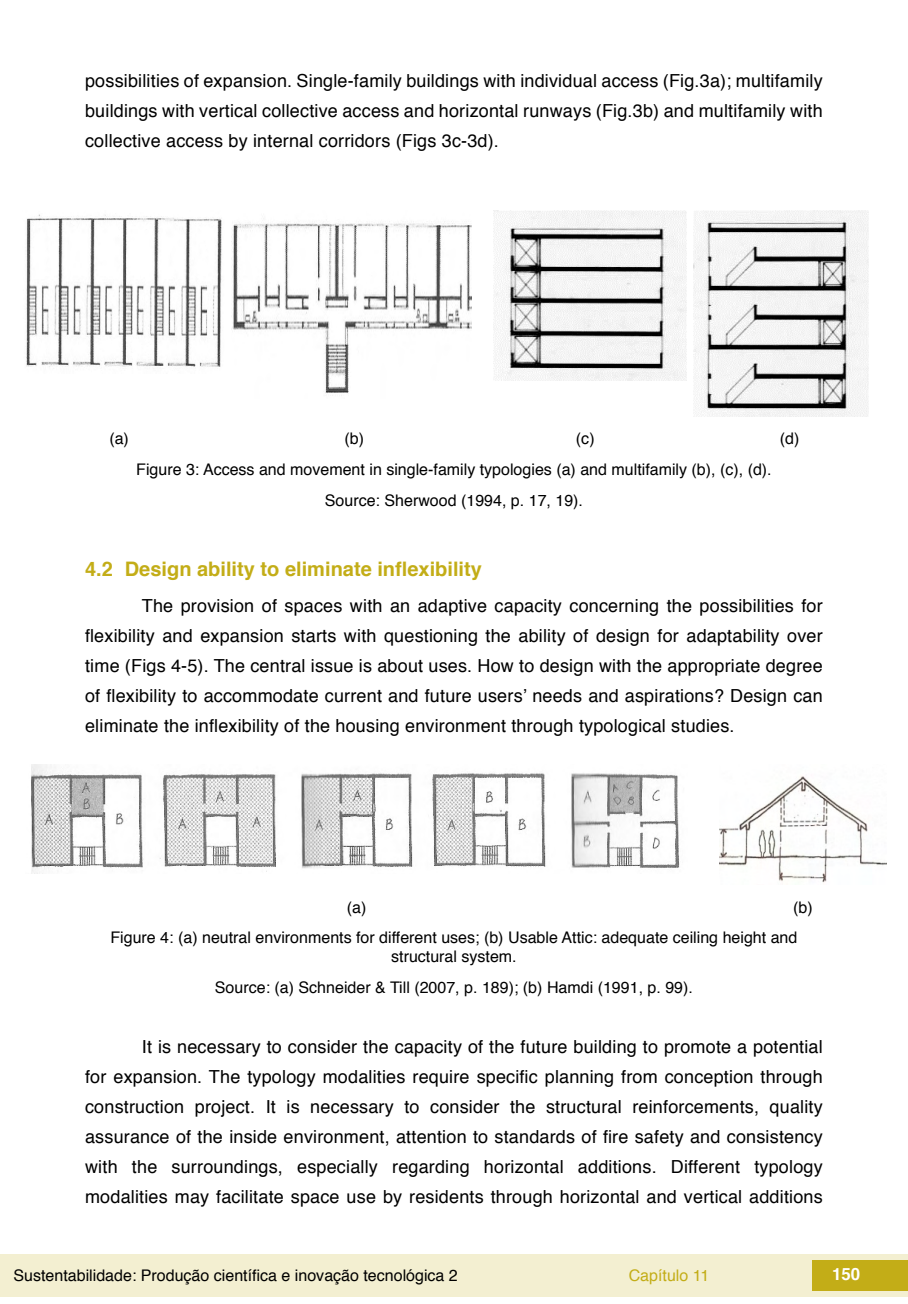
<style>
.page{position:relative;width:908px;height:1304px;background:#fff}
.page>*{position:absolute;margin:0;border:0;box-sizing:border-box;transform-origin:0 0}
.t1{font:700 20px "Helvetica";color:#c3ad17}
.txt{font:18px/30px "Helvetica";letter-spacing:.01em;color:#000;text-align:justify}
.t2{font:700 16.8px "Helvetica";color:#fff}
.imagens_graf_tab{font:16px/19.2px "Helvetica";color:#000;text-align:center}
.t3{font:16px "Helvetica";color:#c3ad17}
</style>
<div class="page">
<div style="left:0;top:1254px;width:906px;height:43px;background:#f3efd1"></div>
<div style="left:812px;top:1261px;width:95px;height:30px;background:#c3ad17"></div>
<img style="left:26px;top:214px;width:196px;height:153px">
<img style="left:232px;top:221px;width:239px;height:175px">
<img style="left:493px;top:210px;width:193px;height:170px">
<img style="left:693px;top:210px;width:174px;height:206px">
<img style="left:31px;top:765px;width:649px;height:108px">
<img style="left:719px;top:776px;width:167px;height:107px">
<p class="txt" style="left:85px;top:66px;width:738px">possibilities of expansion. Single-family buildings with individual access (Fig.3a); multifamily buildings with vertical collective access and horizontal runways (Fig.3b) and multifamily with collective access by internal corridors (Figs 3c-3d).</p>
<p class="imagens_graf_tab" style="left:109px;top:430px;width:21px">(a)</p>
<p class="imagens_graf_tab" style="left:344px;top:430px;width:21px">(b)</p>
<p class="imagens_graf_tab" style="left:575px;top:430px;width:20px">(c)</p>
<p class="imagens_graf_tab" style="left:779px;top:430px;width:21px">(d)</p>
<p class="imagens_graf_tab" style="left:136px;top:460px;width:636px">Figure 3: Access and movement in single-family typologies (a) and multifamily (b), (c), (d).</p>
<p class="imagens_graf_tab" style="left:325px;top:491px;width:259px">Source: Sherwood (1994, p. 17, 19).</p>
<p class="t1" style="left:85px;top:553px;width:398px">4.2 Design ability to eliminate inflexibility</p>
<p class="txt" style="left:85px;top:591px;width:738px;text-indent:57px">The provision of spaces with an adaptive capacity concerning the possibilities for flexibility and expansion starts with questioning the ability of design for adaptability over time (Figs 4-5). The central issue is about uses. How to design with the appropriate degree of flexibility to accommodate current and future users’ needs and aspirations? Design can eliminate the inflexibility of the housing environment through typological studies.</p>
<p class="imagens_graf_tab" style="left:346px;top:898px;width:21px">(a)</p>
<p class="imagens_graf_tab" style="left:792px;top:898px;width:21px">(b)</p>
<p class="imagens_graf_tab" style="left:110px;top:928px;width:688px">Figure 4: (a) neutral environments for different uses; (b) Usable Attic: adequate ceiling height and structural system.</p>
<p class="imagens_graf_tab" style="left:215px;top:978px;width:479px">Source: (a) Schneider &amp; Till (2007, p. 189); (b) Hamdi (1991, p. 99).</p>
<p class="txt" style="left:85px;top:1032px;width:738px;text-indent:57px">It is necessary to consider the capacity of the future building to promote a potential for expansion. The typology modalities require specific planning from conception through construction project. It is necessary to consider the structural reinforcements, quality assurance of the inside environment, attention to standards of fire safety and consistency with the surroundings, especially regarding horizontal additions. Different typology modalities may facilitate space use by residents through horizontal and vertical additions</p>
<p class="imagens_graf_tab" style="left:14px;top:1266px;width:445px">Sustentabilidade: Produção científica e inovação tecnológica 2</p>
<p class="t3" style="left:628px;top:1263px;width:82px">Capítulo 11</p>
<p class="t2" style="left:831px;top:1261px;width:30px">150</p>
</div>
